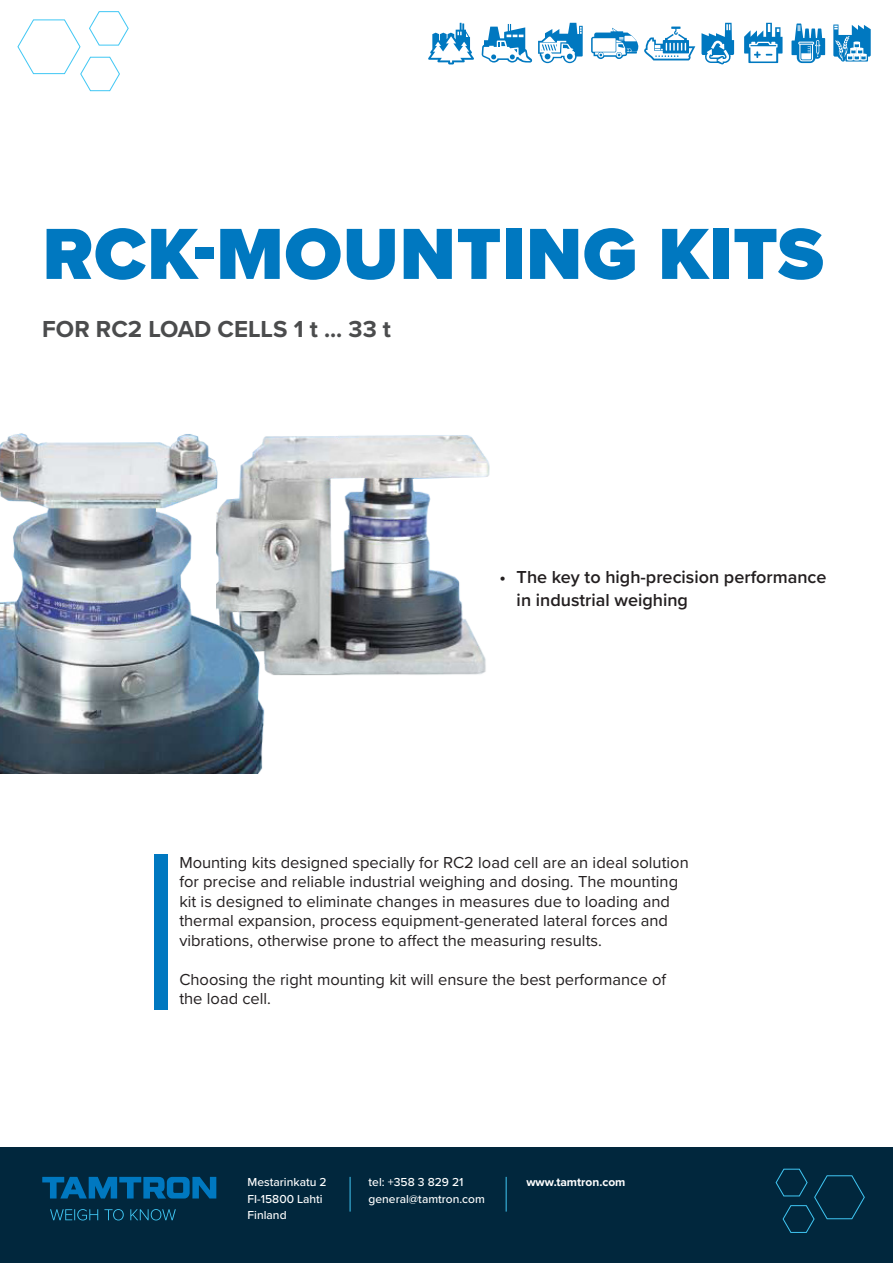
<style>
.page{position:relative;width:893px;height:1263px;background:#fff}
.page>*{position:absolute;margin:0;border:0;box-sizing:border-box;transform-origin:0 0}
.Otikko{font:900 75px "Proxima Nova";letter-spacing:.01em;color:#0078c0}
.Ingressi{font:700 24px "Proxima Nova";color:#4b4c4d}
.t1{font:600 18px/22.5px "Proxima Nova";color:#231f20}
.Leipis{font:16.5px/19.5px "Proxima Nova";color:#231f20}
.t2{font:500 12px "Proxima Nova";color:#fff}
.t3{font:700 12px "Proxima Nova";color:#fff}
</style>
<div class="page">
<img style="left:0;top:433px;width:490px;height:340px">
<svg style="left:17px;top:11px;width:112px;height:80px"></svg>
<svg style="left:744px;top:23px;width:38px;height:40px"></svg>
<svg style="left:833px;top:25px;width:38px;height:37px"></svg>
<svg style="left:538px;top:23px;width:45px;height:40px"></svg>
<svg style="left:791px;top:24px;width:34px;height:39px"></svg>
<svg style="left:701px;top:23px;width:33px;height:41px"></svg>
<svg style="left:482px;top:24px;width:50px;height:39px"></svg>
<svg style="left:428px;top:23px;width:46px;height:41px"></svg>
<svg style="left:591px;top:27px;width:104px;height:33px"></svg>
<div style="left:0;top:1147px;width:893px;height:116px;background:#01273d"></div>
<svg style="left:775px;top:1168px;width:90px;height:65px"></svg>
<svg style="left:42px;top:1177px;width:174px;height:21px"></svg>
<svg style="left:50px;top:1209px;width:126px;height:11px"></svg>
<hr style="left:350px;top:1177px;width:1px;height:34px;background:#40c7f4">
<hr style="left:506px;top:1177px;width:1px;height:34px;background:#40c7f4">
<div style="left:154px;top:855px;width:14px;height:155px;background:#0078c0"></div>
<p class="Otikko" style="left:43px;top:198px;width:783px">RCK-MOUNTING KITS</p>
<p class="Ingressi" style="left:42px;top:311px;width:350px">FOR RC2 LOAD CELLS 1 t ... 33 t</p>
<p class="t1" style="left:517px;top:566px;width:311px;text-indent:-17px">• The key to high-precision performance in industrial weighing</p>
<p class="Leipis" style="left:179px;top:852px;width:511px">Mounting kits designed specially for RC2 load cell are an ideal solution for precise and reliable industrial weighing and dosing. The mounting</p>
<p class="Leipis" style="left:179px;top:891px;width:492px;text-align:justify">kit is designed to eliminate changes in measures due to loading and thermal expansion, process equipment-generated lateral forces and vibrations, otherwise prone to affect the measuring results.</p>
<p class="Leipis" style="left:179px;top:969px;width:488px">Choosing the right mounting kit will ensure the best performance of the load cell.</p>
<p class="t2" style="left:248px;top:1173px;width:81px">Mestarinkatu 2</p>
<p class="t2" style="left:248px;top:1190px;width:77px">FI-15800 Lahti</p>
<p class="t2" style="left:248px;top:1206px;width:40px">Finland</p>
<p class="t2" style="left:369px;top:1173px;width:96px">tel: +358 3 829 21</p>
<p class="t2" style="left:369px;top:1190px;width:118px">general@tamtron.com</p>
<p class="t3" style="left:526px;top:1173px;width:101px">www.tamtron.com</p>
</div>
